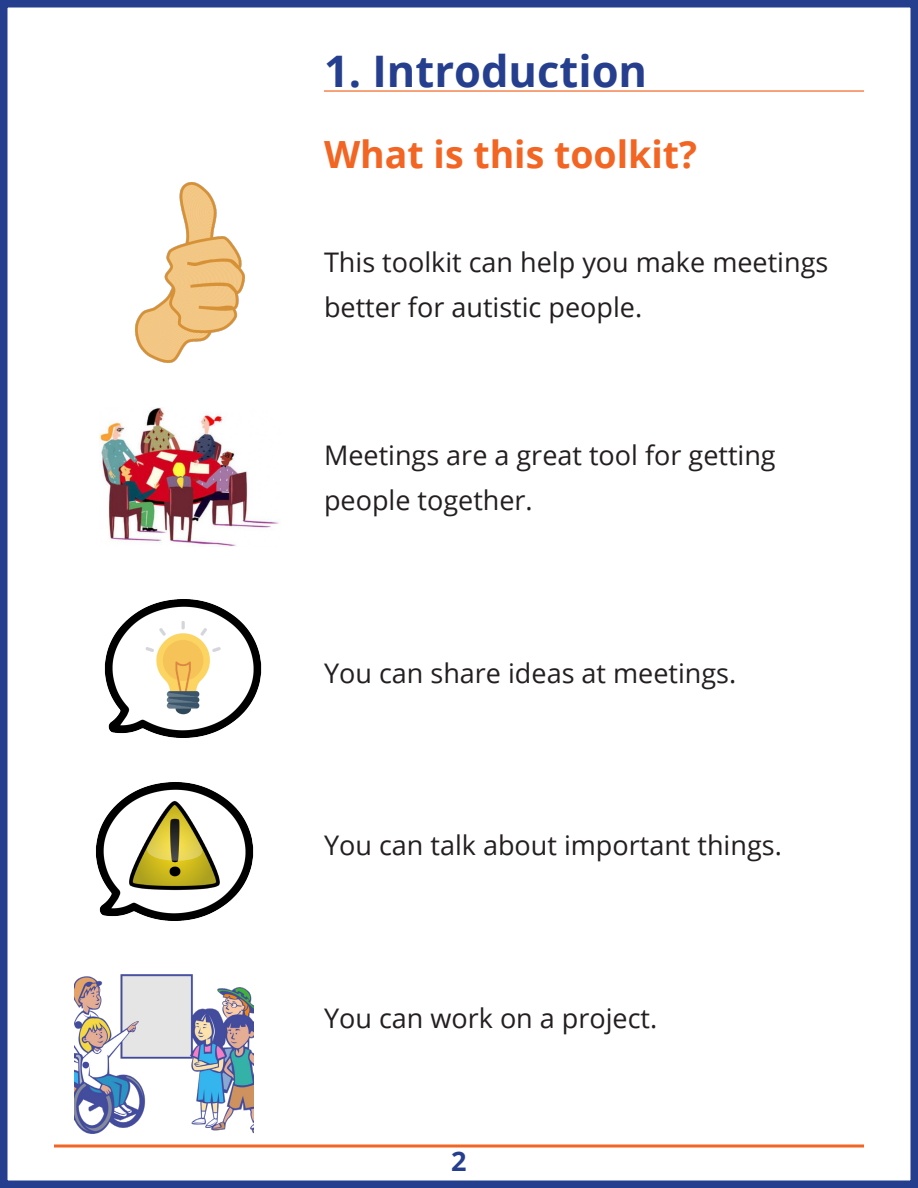
<style>
.page{position:relative;width:918px;height:1188px;background:#fff}
.page>*{position:absolute;margin:0;border:0;box-sizing:border-box;transform-origin:0 0}
.Heading_1{font:700 43.5px "Open Sans";color:#253f8e}
.Heading_2{font:700 37.5px "Open Sans";color:#f26522}
.Body_Text__P{font:27px/45px "Open Sans";color:#231f20}
.t1{font:700 27px "Open Sans";color:#253f8e}
</style>
<div class="page">
<div style="left:0;top:0;width:918px;height:1188px;border:8px solid #253f8e"></div>
<svg style="left:54px;top:1144px;width:810px;height:4px;background:#f58b59"></svg>
<hr style="left:324px;top:90px;width:540px;height:2px;background:#f5844e">
<img style="left:135px;top:182px;width:110px;height:180px">
<img style="left:99px;top:407px;width:180px;height:139px">
<img style="left:104px;top:599px;width:158px;height:139px">
<img style="left:96px;top:782px;width:158px;height:139px">
<img style="left:74px;top:974px;width:180px;height:160px">
<p class="Heading_1" style="left:324px;top:41px;width:325px">1. Introduction</p>
<p class="Heading_2" style="left:324px;top:128px;width:375px">What is this toolkit?</p>
<p class="Body_Text__P" style="left:324px;top:239px;width:506px">This toolkit can help you make meetings better for autistic people.</p>
<p class="Body_Text__P" style="left:324px;top:432px;width:453px">Meetings are a great tool for getting people together.</p>
<p class="Body_Text__P" style="left:324px;top:650px;width:414px">You can share ideas at meetings.</p>
<p class="Body_Text__P" style="left:324px;top:822px;width:459px">You can talk about important things.</p>
<p class="Body_Text__P" style="left:324px;top:995px;width:335px">You can work on a project.</p>
<p class="t1" style="left:451px;top:1142px;width:17px">2</p>
</div>
